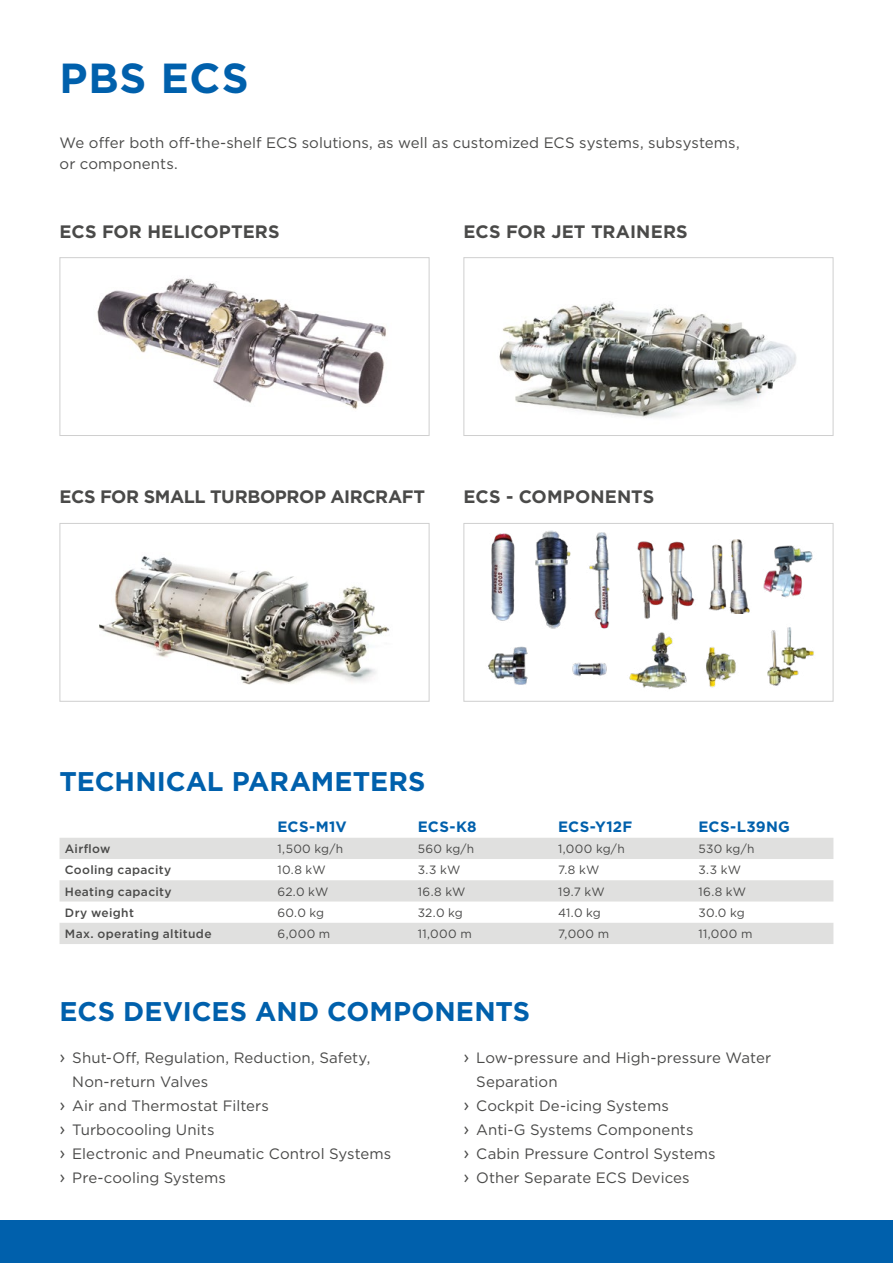
<style>
.page{position:relative;width:893px;height:1263px;background:#fff}
.page>*{position:absolute;margin:0;border:0;box-sizing:border-box;transform-origin:0 0}
.t1{font:700 42px "Gotham";letter-spacing:.02em;color:#0060ac}
.t2{font:700 27px "Gotham";color:#0060ac}
.t3{font:700 18px "Gotham";letter-spacing:-.005em;color:#4a4a49}
.t4{font:700 18px "Gotham";letter-spacing:-.025em;color:#4a4a49}
.t5{font:15px/21px "Gotham";letter-spacing:.005em;color:#4a4a49}
.t6{font:700 15px "Gotham";letter-spacing:.01em;color:#0060ac}
.t7{font:12px "Gotham";letter-spacing:.02em;color:#4a4a49}
.t8{font:500 12px "Gotham";letter-spacing:.025em;color:#4a4a49}
.s1{font-size:18px}
</style>
<div class="page">
<img style="left:99px;top:556px;width:291px;height:129px">
<div style="left:463px;top:523px;width:370px;height:179px;border:1px solid #cfcfcf"></div>
<img style="left:97px;top:278px;width:289px;height:131px">
<img style="left:499px;top:301px;width:298px;height:117px">
<div style="left:60px;top:257px;width:369px;height:179px;border:1px solid #cfcfcf"></div>
<div style="left:60px;top:523px;width:369px;height:179px;border:1px solid #cfcfcf"></div>
<div style="left:463px;top:257px;width:370px;height:179px;border:1px solid #cfcfcf"></div>
<div style="left:0;top:1220px;width:893px;height:43px;background:#0060ac"></div>
<svg style="left:60px;top:838px;width:773px;height:106px;fill:#e0e0df"></svg>
<img style="left:708px;top:539px;width:42px;height:74px">
<img style="left:538px;top:530px;width:33px;height:99px">
<img style="left:637px;top:541px;width:58px;height:80px">
<img style="left:767px;top:627px;width:47px;height:59px">
<img style="left:491px;top:534px;width:47px;height:87px">
<img style="left:629px;top:632px;width:58px;height:58px">
<img style="left:572px;top:662px;width:35px;height:15px">
<img style="left:488px;top:646px;width:40px;height:39px">
<img style="left:589px;top:532px;width:21px;height:97px">
<img style="left:706px;top:647px;width:30px;height:41px">
<img style="left:763px;top:545px;width:50px;height:53px">
<h1 class="t1" style="left:60px;top:50px;width:191px">PBS ECS</h1>
<p class="t5" style="left:60px;top:132px;width:682px">We offer both off-the-shelf ECS solutions, as well as customized ECS systems, subsystems, or components.</p>
<p class="t3" style="left:60px;top:219px;width:222px">ECS FOR HELICOPTERS</p>
<p class="t3" style="left:463px;top:219px;width:226px">ECS FOR JET TRAINERS</p>
<p class="t4" style="left:60px;top:485px;width:367px">ECS FOR SMALL TURBOPROP AIRCRAFT</p>
<p class="t3" style="left:463px;top:485px;width:192px">ECS - COMPONENTS</p>
<h2 class="t2" style="left:60px;top:764px;width:367px">TECHNICAL PARAMETERS</h2>
<p class="t6" style="left:277px;top:817px;width:71px">ECS-M1V</p>
<p class="t6" style="left:418px;top:817px;width:60px">ECS-K8</p>
<p class="t6" style="left:558px;top:817px;width:76px">ECS-Y12F</p>
<p class="t6" style="left:698px;top:817px;width:93px">ECS-L39NG</p>
<p class="t8" style="left:65px;top:841px;width:47px">Airflow</p>
<p class="t7" style="left:277px;top:841px;width:67px">1,500 kg/h</p>
<p class="t7" style="left:418px;top:841px;width:58px">560 kg/h</p>
<p class="t7" style="left:558px;top:841px;width:68px">1,000 kg/h</p>
<p class="t7" style="left:698px;top:841px;width:58px">530 kg/h</p>
<p class="t8" style="left:65px;top:862px;width:108px">Cooling capacity</p>
<p class="t7" style="left:277px;top:862px;width:50px">10.8 kW</p>
<p class="t7" style="left:418px;top:862px;width:44px">3.3 kW</p>
<p class="t7" style="left:558px;top:862px;width:43px">7.8 kW</p>
<p class="t7" style="left:698px;top:862px;width:44px">3.3 kW</p>
<p class="t8" style="left:65px;top:884px;width:108px">Heating capacity</p>
<p class="t7" style="left:277px;top:884px;width:53px">62.0 kW</p>
<p class="t7" style="left:418px;top:884px;width:49px">16.8 kW</p>
<p class="t7" style="left:558px;top:884px;width:48px">19.7 kW</p>
<p class="t7" style="left:698px;top:884px;width:49px">16.8 kW</p>
<p class="t8" style="left:65px;top:905px;width:71px">Dry weight</p>
<p class="t7" style="left:277px;top:905px;width:48px">60.0 kg</p>
<p class="t7" style="left:418px;top:905px;width:47px">32.0 kg</p>
<p class="t7" style="left:558px;top:905px;width:44px">41.0 kg</p>
<p class="t7" style="left:698px;top:905px;width:48px">30.0 kg</p>
<p class="t8" style="left:65px;top:926px;width:148px">Max. operating altitude</p>
<p class="t7" style="left:277px;top:926px;width:54px">6,000 m</p>
<p class="t7" style="left:418px;top:926px;width:55px">11,000 m</p>
<p class="t7" style="left:558px;top:926px;width:52px">7,000 m</p>
<p class="t7" style="left:698px;top:926px;width:55px">11,000 m</p>
<h2 class="t2" style="left:60px;top:993px;width:472px">ECS DEVICES AND COMPONENTS</h2>
<p class="t5" style="left:60px;top:1047px;width:312px"><span class="s1">›</span> Shut-Off, Regulation, Reduction, Safety,</p>
<p class="t5" style="left:72px;top:1071px;width:138px">Non-return Valves</p>
<p class="t5" style="left:60px;top:1095px;width:211px"><span class="s1">›</span> Air and Thermostat Filters</p>
<p class="t5" style="left:60px;top:1119px;width:156px"><span class="s1">›</span> Turbocooling Units</p>
<p class="t5" style="left:60px;top:1143px;width:333px"><span class="s1">›</span> Electronic and Pneumatic Control Systems</p>
<p class="t5" style="left:60px;top:1167px;width:168px"><span class="s1">›</span> Pre-cooling Systems</p>
<p class="t5" style="left:463px;top:1047px;width:309px"><span class="s1">›</span> Low-pressure and High-pressure Water</p>
<p class="t5" style="left:476px;top:1071px;width:83px">Separation</p>
<p class="t5" style="left:463px;top:1095px;width:207px"><span class="s1">›</span> Cockpit De-icing Systems</p>
<p class="t5" style="left:463px;top:1119px;width:232px"><span class="s1">›</span> Anti-G Systems Components</p>
<p class="t5" style="left:463px;top:1143px;width:254px"><span class="s1">›</span> Cabin Pressure Control Systems</p>
<p class="t5" style="left:463px;top:1167px;width:228px"><span class="s1">›</span> Other Separate ECS Devices</p>
</div>
